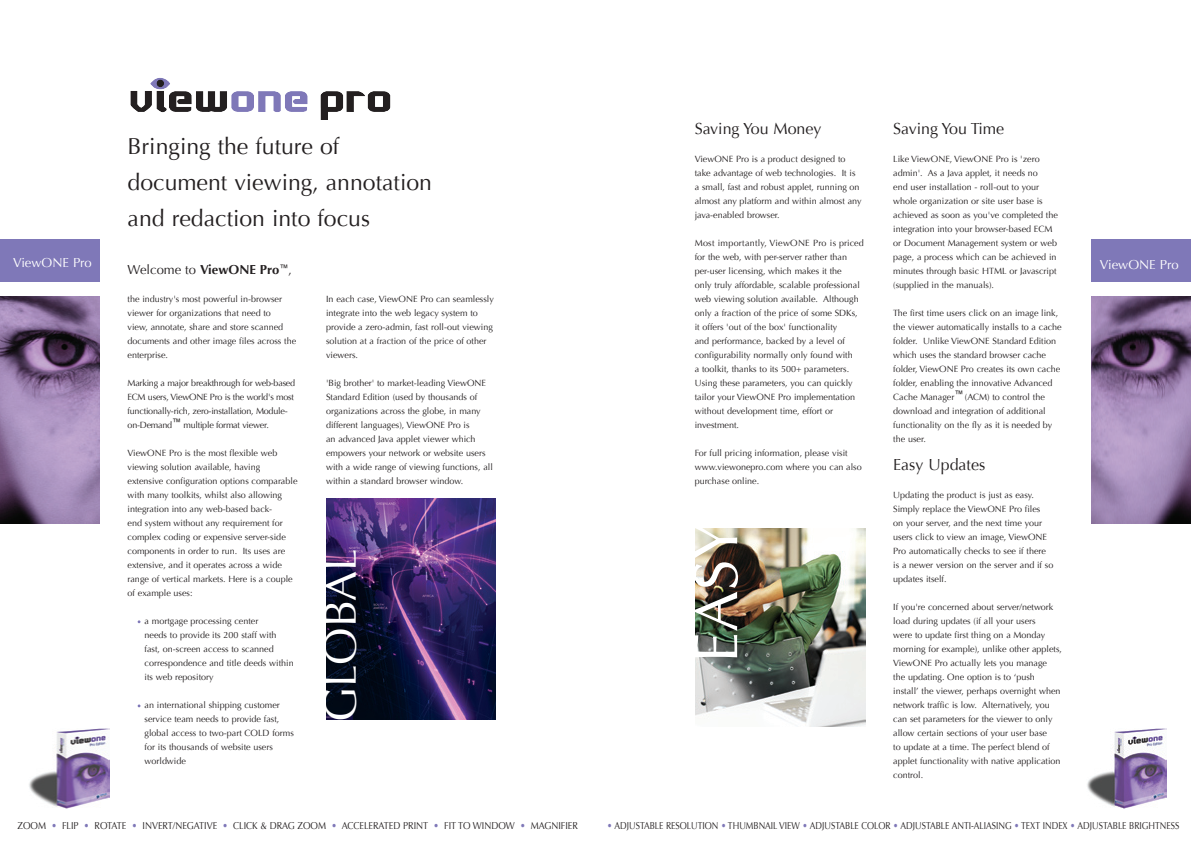
<style>
.page{position:relative;width:1191px;height:842px;background:#fff}
.page>*{position:absolute;margin:0;border:0;box-sizing:border-box;transform-origin:0 0}
.t1{font:62px "Optima";color:#fff}
.t2{font:45px "Optima";color:#fff}
.t3{font:23px/36px "Optima";color:#231f20}
.t4{font:16px "Optima";color:#231f20}
.t5{font:700 13px "Optima";color:#231f20}
.t6{font:13px "Optima";color:#fff}
.t7{font:10px "Optima";color:#231f20;scale:.85 1}
.t8{font:10px "Optima";color:#231f20;scale:.9 1}
.t9{font:9px/14px "Optima";color:#231f20}
.t10{font:9px/14px "Optima";letter-spacing:-.025em;color:#231f20}
.s1{font-weight:400}
.s2{font-weight:400;font-size:12px}
.s3{color:#7f78b8}
</style>
<div class="page">
<img style="left:326px;top:498px;width:170px;height:221px">
<img style="left:1091px;top:296px;width:100px;height:227px">
<img style="left:1087px;top:728px;width:79px;height:81px">
<div style="left:1091px;top:240px;width:100px;height:42px;background:#7f78b8"></div>
<img style="left:695px;top:528px;width:170px;height:199px">
<img style="left:0;top:296px;width:99px;height:227px">
<img style="left:29px;top:728px;width:80px;height:81px">
<svg style="left:150px;top:78px;width:20px;height:12px"></svg>
<div style="left:156px;top:80px;width:8px;height:7px;background:#231f20;border-radius:50%"></div>
<svg style="left:130px;top:91px;width:178px;height:21px"></svg>
<svg style="left:320px;top:91px;width:70px;height:29px"></svg>
<div style="left:0;top:240px;width:99px;height:42px;background:#7f78b8"></div>
<h3 class="t6" style="left:13px;top:256px;width:80px">ViewONE Pro</h3>
<h3 class="t3" style="left:128px;top:128px;width:306px">Bringing the future of document viewing, annotation and redaction into focus</h3>
<h3 class="t5" style="left:128px;top:262px;width:166px"><span class="s1">Welcome to</span> ViewONE Pro<sup>™</sup><span class="s2">,</span></h3>
<p class="t9" style="left:128px;top:292px;width:170px">the industry's most powerful in-browser viewer for organizations that need to<br>view, annotate, share and store scanned documents and other image files across the enterprise.</p>
<p class="t10" style="left:128px;top:376px;width:169px">Marking a major breakthrough for web-based ECM users, ViewONE Pro is the world's most functionally-rich, zero-installation, Module&shy;on-Demand<sup>™</sup> multiple format viewer.</p>
<p class="t9" style="left:128px;top:446px;width:171px">ViewONE Pro is the most flexible web viewing solution available, having extensive configuration options comparable with many toolkits, whilst also allowing integration into any web-based back-<br>end system without any requirement for complex coding or expensive server-side components in order to run. Its uses are extensive, and it operates across a wide range of vertical markets. Here is a couple of example uses:</p>
<p class="t9" style="left:145px;top:614px;width:151px">a mortgage processing center<br>needs to provide its 200 staff with fast, on-screen access to scanned correspondence and title deeds within its web repository</p>
<p class="t9" style="left:145px;top:698px;width:151px">an international shipping customer service team needs to provide fast, global access to two-part COLD forms for its thousands of website users worldwide</p>
<p class="t9" style="left:326px;top:292px;width:169px">In each case, ViewONE Pro can seamlessly integrate into the web legacy system to provide a zero-admin, fast roll-out viewing solution at a fraction of the price of other viewers.</p>
<p class="t9" style="left:326px;top:376px;width:168px">'Big brother' to market-leading ViewONE Standard Edition (used by thousands of organizations across the globe, in many different languages), ViewONE Pro is<br>an advanced Java applet viewer which empowers your network or website users with a wide range of viewing functions, all within a standard browser window.</p>
<h2 class="t2" style="left:314px;top:722px;width:175px;rotate:-90deg">GLOBAL</h2>
<p class="t8" style="left:18px;top:819px;width:624px">ZOOM <span class="s3">•</span> FLIP <span class="s3">•</span> ROTATE <span class="s3">•</span> INVERT/NEGATIVE <span class="s3">•</span> CLICK &amp; DRAG ZOOM <span class="s3">•</span> ACCELERATED PRINT <span class="s3">•</span> FIT TO WINDOW <span class="s3">•</span> MAGNIFIER</p>
<h3 class="t4" style="left:694px;top:119px;width:128px">Saving You Money</h3>
<p class="t9" style="left:694px;top:152px;width:168px">ViewONE Pro is a product designed to take advantage of web technologies. It is a small, fast and robust applet, running on almost any platform and within almost any java-enabled browser.</p>
<p class="t9" style="left:694px;top:236px;width:170px">Most importantly, ViewONE Pro is priced for the web, with per-server rather than per-user licensing, which makes it the<br>only truly affordable, scalable professional web viewing solution available. Although only a fraction of the price of some SDKs, it offers 'out of the box' functionality<br>and performance, backed by a level of configurability normally only found with<br>a toolkit, thanks to its 500+ parameters.<br>Using these parameters, you can quickly tailor your ViewONE Pro implementation without development time, effort or investment.</p>
<p class="t9" style="left:694px;top:446px;width:168px">For full pricing information, please visit www.viewonepro.com where you can also purchase online.</p>
<h1 class="t1" style="left:680px;top:663px;width:143px;rotate:-90deg">EASY</h1>
<h3 class="t4" style="left:893px;top:119px;width:112px">Saving You Time</h3>
<p class="t9" style="left:893px;top:152px;width:166px">Like ViewONE, ViewONE Pro is 'zero admin'. As a Java applet, it needs no<br>end user installation - roll-out to your whole organization or site user base is achieved as soon as you've completed the integration into your browser-based ECM or Document Management system or web page, a process which can be achieved in minutes through basic HTML or Javascript (supplied in the manuals).</p>
<p class="t9" style="left:893px;top:306px;width:170px">The first time users click on an image link, the viewer automatically installs to a cache folder. Unlike ViewONE Standard Edition which uses the standard browser cache folder, ViewONE Pro creates its own cache folder, enabling the innovative Advanced Cache Manager<sup>™</sup> (ACM) to control the download and integration of additional functionality on the fly as it is needed by the user.</p>
<h3 class="t4" style="left:893px;top:455px;width:94px">Easy Updates</h3>
<p class="t9" style="left:893px;top:488px;width:162px">Updating the product is just as easy.<br>Simply replace the ViewONE Pro files<br>on your server, and the next time your users click to view an image, ViewONE Pro automatically checks to see if there is a newer version on the server and if so updates itself.</p>
<p class="t9" style="left:893px;top:600px;width:170px">If you're concerned about server/network load during updates (if all your users<br>were to update first thing on a Monday morning for example), unlike other applets, ViewONE Pro actually lets you manage<br>the updating. One option is to ‘push install’ the viewer, perhaps overnight when network traffic is low. Alternatively, you can set parameters for the viewer to only allow certain sections of your user base<br>to update at a time. The perfect blend of applet functionality with native application control.</p>
<h3 class="t6" style="left:1100px;top:257px;width:80px">ViewONE Pro</h3>
<p class="t7" style="left:607px;top:819px;width:674px"><span class="s3">•</span> ADJUSTABLE RESOLUTION <span class="s3">•</span> THUMBNAIL VIEW <span class="s3">•</span> ADJUSTABLE COLOR <span class="s3">•</span> ADJUSTABLE ANTI-ALIASING <span class="s3">•</span> TEXT INDEX <span class="s3">•</span> ADJUSTABLE BRIGHTNESS</p>
</div>
